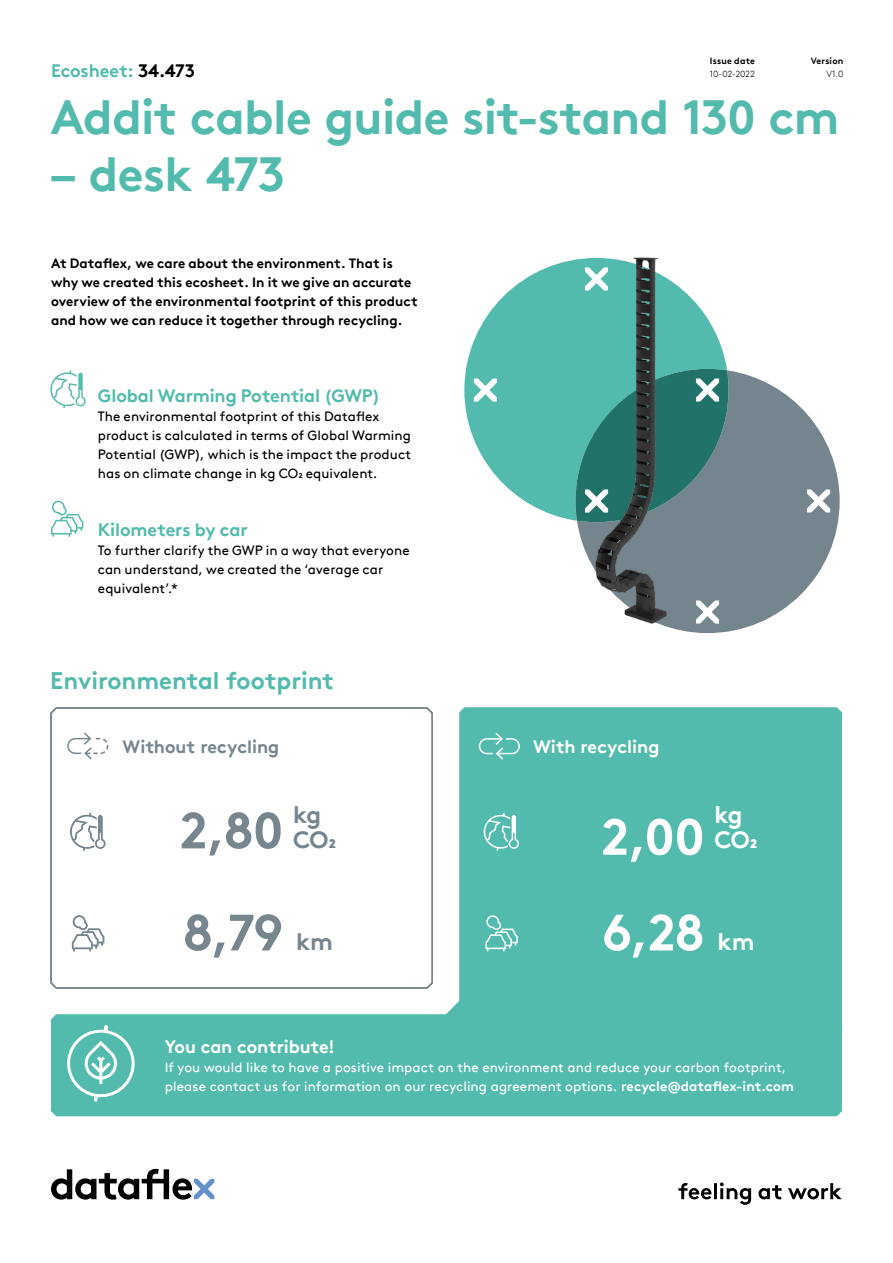
<style>
.page{position:relative;width:893px;height:1263px;background:#fff}
.page>*{position:absolute;margin:0;border:0;box-sizing:border-box;transform-origin:0 0}
.t1{font:700 51px "Brown Pro TT";color:#76858e}
.t2{font:700 51px "Brown Pro TT";color:#fff}
.t3{font:700 48px "Brown Pro TT";letter-spacing:-.015em;color:#53bbad}
.t4{font:700 24px "Brown Pro TT";color:#53bbad}
.t5{font:700 24px/25.5px "Brown Pro TT";color:#76858e}
.t6{font:700 24px/25.5px "Brown Pro TT";color:#fff}
.t7{font:700 18px "Brown Pro TT";letter-spacing:-.01em;color:#53bbad}
.t8{font:700 18px "Brown Pro TT";letter-spacing:-.01em;color:#fff}
.t9{font:700 18px "Brown Pro TT";color:#76858e}
.t10{font:13.5px/19.2px "Brown Pro TT";letter-spacing:.005em;color:#000}
.t11{font:700 13.5px/19.2px "Brown Pro TT";color:#000}
.t12{font:13.5px/19.2px "Brown Pro TT";letter-spacing:.005em;color:#fff}
.t13{font:700 9px "Brown Pro TT";letter-spacing:.015em;color:#000}
.t14{font:300 9px "Brown Pro TT";color:#000}
.s1{color:#000}
.s2{font-size:24px}
.s3{font-weight:700}
</style>
<div class="page">
<svg style="left:446px;top:1001px;width:13px;height:13px"></svg>
<div style="left:459px;top:707px;width:383px;height:307px;background:#53bbad"></div>
<svg style="left:50px;top:707px;width:383px;height:282px"></svg>
<svg style="left:662px;top:457px;width:178px;height:176px"></svg>
<svg style="left:51px;top:1169px;width:163px;height:30px"></svg>
<svg style="left:678px;top:1182px;width:164px;height:23px"></svg>
<img style="left:464px;top:257px;width:368px;height:368px">
<div style="left:51px;top:1014px;width:791px;height:102px;background:#53bbad"></div>
<svg style="left:479px;top:733px;width:41px;height:27px"></svg>
<svg style="left:67px;top:732px;width:41px;height:27px"></svg>
<svg style="left:66px;top:1025px;width:70px;height:79px"></svg>
<svg style="left:51px;top:501px;width:32px;height:36px"></svg>
<svg style="left:72px;top:915px;width:32px;height:36px"></svg>
<svg style="left:485px;top:915px;width:33px;height:36px"></svg>
<svg style="left:50px;top:370px;width:36px;height:38px"></svg>
<svg style="left:70px;top:813px;width:35px;height:38px"></svg>
<svg style="left:483px;top:813px;width:36px;height:38px"></svg>
<h3 class="t7" style="left:51px;top:56px;width:145px">Ecosheet: <span class="s1">34.473</span></h3>
<p class="t13" style="left:710px;top:53px;width:47px">Issue date</p>
<p class="t14" style="left:710px;top:67px;width:47px">10-02-2022</p>
<p class="t13" style="left:811px;top:53px;width:34px">Version</p>
<p class="t14" style="left:826px;top:67px;width:18px">V1.0</p>
<h2 class="t3" style="left:51px;top:78px;width:790px">Addit cable guide sit-stand 130 cm</h2>
<h2 class="t3" style="left:51px;top:136px;width:236px">– desk 473</h2>
<p class="t11" style="left:51px;top:252px;width:368px">At Dataflex, we care about the environment. That is why we created this ecosheet. In it we give an accurate overview of the environmental footprint of this product and how we can reduce it together through recycling.</p>
<h3 class="t7" style="left:98px;top:381px;width:284px">Global Warming Potential (GWP)</h3>
<p class="t10" style="left:98px;top:406px;width:315px">The environmental footprint of this Dataflex product is calculated in terms of Global Warming Potential (GWP), which is the impact the product has on climate change in kg CO₂ equivalent.</p>
<h3 class="t7" style="left:98px;top:515px;width:151px">Kilometers by car</h3>
<p class="t10" style="left:98px;top:539px;width:313px">To further clarify the GWP in a way that everyone can understand, we created the ‘average car equivalent’.*</p>
<h3 class="t4" style="left:50px;top:661px;width:285px">Environmental footprint</h3>
<h3 class="t9" style="left:123px;top:732px;width:158px">Without recycling</h3>
<h3 class="t8" style="left:533px;top:732px;width:128px">With recycling</h3>
<h3 class="t5" style="left:293px;top:799px;width:45px">kg<br>CO2</h3>
<h3 class="t6" style="left:714px;top:799px;width:45px">kg<br>CO2</h3>
<h1 class="t1" style="left:180px;top:789px;width:105px">2,80</h1>
<h1 class="t2" style="left:601px;top:795px;width:105px">2,00</h1>
<h1 class="t1" style="left:183px;top:891px;width:152px">8,79 <span class="s2">km</span></h1>
<h1 class="t2" style="left:602px;top:891px;width:154px">6,28 <span class="s2">km</span></h1>
<h3 class="t8" style="left:165px;top:1031px;width:172px">You can contribute!</h3>
<p class="t12" style="left:165px;top:1056px;width:631px">If you would like to have a positive impact on the environment and reduce your carbon footprint, please contact us for information on our recycling agreement options. <span class="s3">recycle@dataflex-int.com</span></p>
</div>
